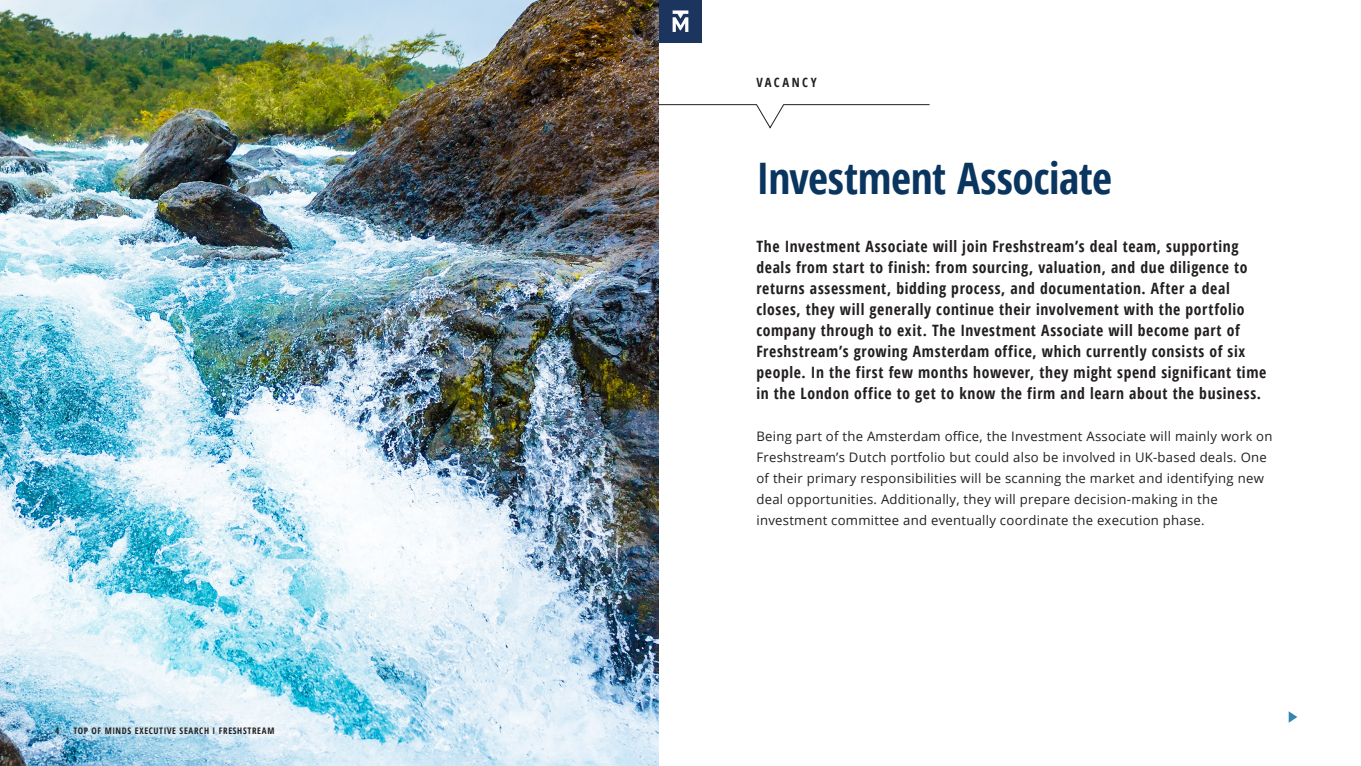
<style>
.page{position:relative;width:1361px;height:766px;background:#fff}
.page>*{position:absolute;margin:0;border:0;box-sizing:border-box;transform-origin:0 0}
.Page_header_kopie{font:700 condensed 43.42px "Open Sans";letter-spacing:-.01em;color:#0a355e}
.t1{font:700 condensed 15.67px/21px "Open Sans";letter-spacing:.04em;color:#231f20}
.t2{font:13.12px/21px "Open Sans";letter-spacing:.02em;color:#231f20}
.t3{font:700 condensed 12.75px "Open Sans";letter-spacing:.19em;color:#231f20}
.t4{font:700 condensed 9px "Open Sans";letter-spacing:.075em;color:#231f20}
</style>
<div class="page">
<svg style="left:658px;top:104px;width:272px;height:24px"></svg>
<img style="left:0;top:0;width:658px;height:765px">
<svg style="left:1288px;top:711px;width:9px;height:11px"></svg>
<div style="left:659px;top:0;width:43px;height:43px;background:#1c355e"></div>
<svg style="left:672px;top:10px;width:16px;height:22px"></svg>
<p class="t4" style="left:55px;top:724px;width:6px">4</p>
<p class="t4" style="left:73px;top:724px;width:203px">TOP OF MINDS EXECUTIVE SEARCH I FRESHSTREAM</p>
<p class="t3" style="left:756px;top:73px;width:62px">VACANCY</p>
<p class="Page_header_kopie" style="left:756px;top:148px;width:357px">Investment Associate</p>
<p class="t1" style="left:756px;top:235px;width:511px">The Investment Associate will join Freshstream’s deal team, supporting deals from start to finish: from sourcing, valuation, and due diligence to returns assessment, bidding process, and documentation. After a deal closes, they will generally continue their involvement with the portfolio company through to exit. The Investment Associate will become part of Freshstream’s growing Amsterdam office, which currently consists of six people. In the first few months however, they might spend significant time in the London office to get to know the firm and learn about the business.</p>
<p class="t2" style="left:756px;top:425px;width:517px">Being part of the Amsterdam office, the Investment Associate will mainly work on Freshstream’s Dutch portfolio but could also be involved in UK-based deals. One of their primary responsibilities will be scanning the market and identifying new deal opportunities. Additionally, they will prepare decision-making in the investment committee and eventually coordinate the execution phase.</p>
</div>
